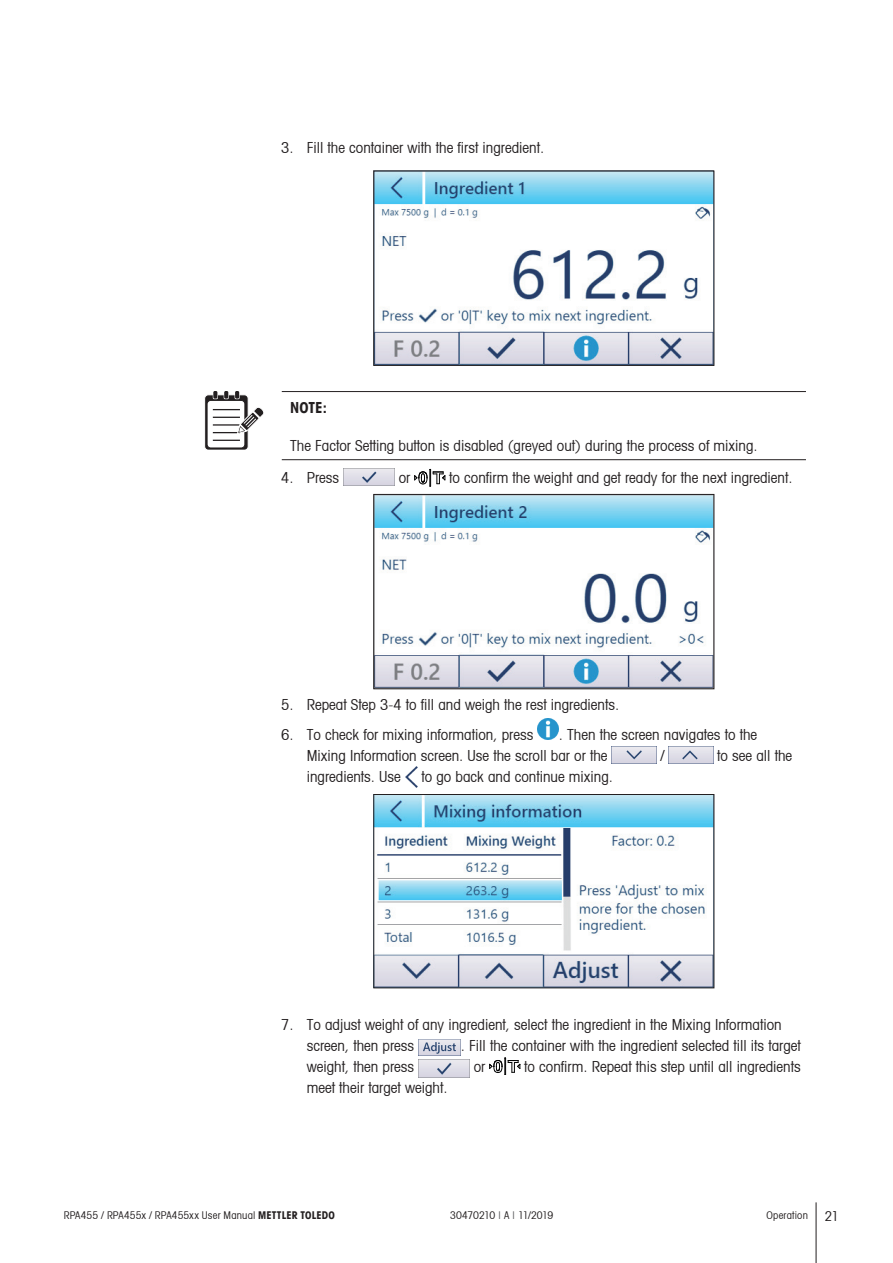
<style>
.page{position:relative;width:893px;height:1263px;background:#fff}
.page>*{position:absolute;margin:0;border:0;box-sizing:border-box;transform-origin:0 0}
._00-Body{font:condensed 15px/21px "Avant Garde";color:#231f20}
._00-Body-2{font:700 condensed 15px "Avant Garde";color:#231f20}
.t1{font:condensed 13.5px "Avant Garde";color:#231f20}
.t2{font:condensed 10.5px "Avant Garde";letter-spacing:.005em;color:#231f20}
.t3{font:condensed 10.5px "Avant Garde";letter-spacing:-.04em;color:#231f20}
.s1{font-weight:700}
.s2{color:#57585a}
</style>
<div class="page">
<img style="left:376px;top:173px;width:336px;height:191px">
<div style="left:374px;top:171px;width:340px;height:195px;border:1px solid #231f20"></div>
<hr style="left:282px;top:391px;width:524px;height:1px;background:#231f20">
<hr style="left:282px;top:459px;width:524px;height:1px;background:#231f20">
<img style="left:343px;top:468px;width:51px;height:17px">
<svg style="left:414px;top:469px;width:32px;height:18px"></svg>
<img style="left:376px;top:496px;width:336px;height:191px">
<div style="left:374px;top:494px;width:340px;height:195px;border:1px solid #231f20"></div>
<img style="left:538px;top:719px;width:21px;height:21px">
<img style="left:612px;top:746px;width:44px;height:17px">
<img style="left:669px;top:746px;width:44px;height:17px">
<img style="left:405px;top:766px;width:12px;height:22px">
<img style="left:376px;top:796px;width:336px;height:190px">
<div style="left:374px;top:794px;width:340px;height:194px;border:1px solid #231f20"></div>
<img style="left:418px;top:1039px;width:43px;height:16px">
<img style="left:418px;top:1060px;width:51px;height:17px">
<svg style="left:489px;top:1058px;width:32px;height:17px"></svg>
<svg style="left:205px;top:395px;width:43px;height:55px"></svg>
<div style="left:204px;top:394px;width:44px;height:56px;border:1px solid #fff;border-radius:4px"></div>
<div style="left:207px;top:400px;width:38px;height:48px;background:#fff;border-radius:4px"></div>
<div style="left:207px;top:400px;width:38px;height:48px;border:1px solid #231f20;border-radius:4px"></div>
<svg style="left:213px;top:440px;width:27px;height:1px"></svg>
<svg style="left:213px;top:391px;width:4px;height:8px"></svg>
<svg style="left:224px;top:391px;width:4px;height:8px"></svg>
<svg style="left:235px;top:391px;width:4px;height:8px"></svg>
<svg style="left:213px;top:405px;width:51px;height:29px"></svg>
<hr style="left:816px;top:1202px;width:1px;height:61px;background:#231f20">
<p class="_00-Body" style="left:281px;top:137px;width:264px">3. Fill the container with the first ingredient.</p>
<p class="_00-Body-2" style="left:290px;top:398px;width:38px">NOTE:</p>
<p class="_00-Body" style="left:290px;top:435px;width:469px">The Factor Setting button is disabled (greyed out) during the process of mixing.</p>
<p class="_00-Body" style="left:281px;top:467px;width:60px">4. Press</p>
<p class="_00-Body" style="left:399px;top:467px;width:13px">or</p>
<p class="_00-Body" style="left:449px;top:467px;width:345px">to confirm the weight and get ready for the next ingredient.</p>
<p class="_00-Body" style="left:281px;top:694px;width:339px">5. Repeat Step 3-4 to fill and weigh the rest ingredients.</p>
<p class="_00-Body" style="left:281px;top:724px;width:254px">6. To check for mixing information, press</p>
<p class="_00-Body" style="left:307px;top:724px;width:452px;text-indent:252px">. Then the screen navigates to the<br>Mixing Information screen. Use the scroll bar or the</p>
<p class="_00-Body" style="left:660px;top:745px;width:6px">/</p>
<p class="_00-Body" style="left:717px;top:745px;width:76px">to see all the</p>
<p class="_00-Body" style="left:307px;top:766px;width:96px">ingredients. Use</p>
<p class="_00-Body" style="left:421px;top:766px;width:193px">to go back and continue mixing.</p>
<p class="_00-Body" style="left:307px;top:1014px;width:476px;text-indent:-26px">7. To adjust weight of any ingredient, select the ingredient in the Mixing Information screen, then press</p>
<p class="_00-Body" style="left:461px;top:1035px;width:341px">. Fill the container with the ingredient selected till its target</p>
<p class="_00-Body" style="left:307px;top:1056px;width:109px">weight, then press</p>
<p class="_00-Body" style="left:474px;top:1056px;width:13px">or</p>
<p class="_00-Body" style="left:524px;top:1056px;width:278px">to confirm. Repeat this step until all ingredients</p>
<p class="_00-Body" style="left:307px;top:1077px;width:142px">meet their target weight.</p>
<p class="t2" style="left:64px;top:1209px;width:273px">RPA455 / RPA455x / RPA455xx User Manual <span class="s1">METTLER TOLEDO</span></p>
<p class="t3" style="left:450px;top:1209px;width:104px">30470210 <span class="s2">|</span> A <span class="s2">|</span> 11/2019</p>
<p class="t2" style="left:766px;top:1209px;width:43px">Operation</p>
<p class="t1" style="left:825px;top:1207px;width:16px">21</p>
</div>
